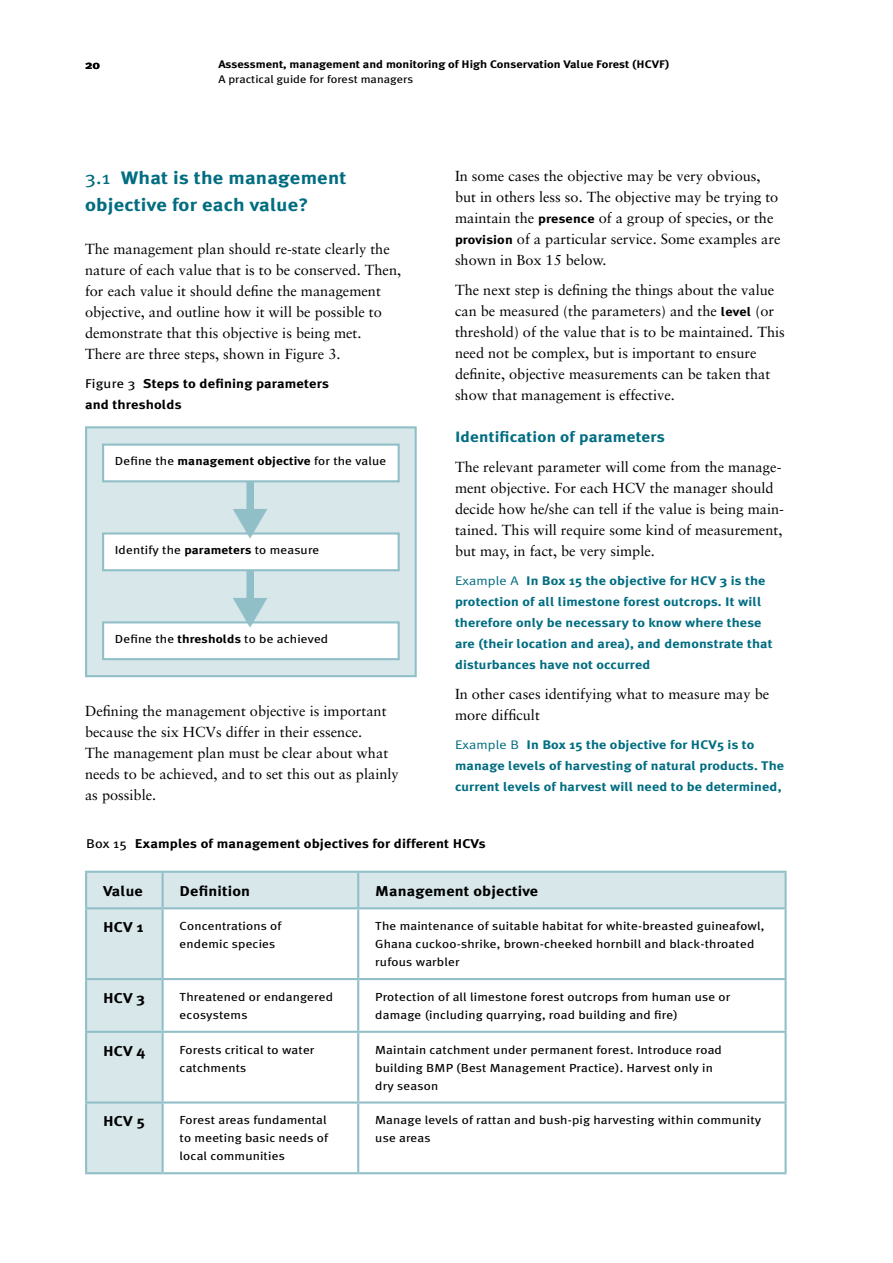
<style>
.page{position:relative;width:893px;height:1263px;background:#fff}
.page>*{position:absolute;margin:0;border:0;box-sizing:border-box;transform-origin:0 0}
.t1{font:700 18px/27px "Meta Plus";letter-spacing:.01em;color:#006d81;scale:1.15 1}
.t2{font:700 15px "Meta Plus";letter-spacing:.01em;color:#006d81;scale:1.15 1}
.t3{font:14.55px/21px "Sabon";color:#000}
.t4{font:700 14.25px "Meta Plus";letter-spacing:.01em;color:#000;scale:1.15 1}
.t5{font:700 12.75px/21px "Meta Plus";letter-spacing:.01em;color:#000;scale:1.15 1}
.t6{font:700 12.45px/21px "Meta Plus";letter-spacing:.01em;color:#006d81;scale:1.15 1}
.t7{font:700 12px "Meta Plus";color:#000;scale:1.15 1}
.t8{font:11.7px/18px "Meta Plus";letter-spacing:.01em;color:#000;scale:1.15 1}
.t9{font:700 10.95px "Meta Plus";color:#000;scale:1.15 1}
.t10{font:10.95px "Meta Plus";color:#000;scale:1.15 1}
.s1{font-weight:400}
.s2{font-weight:700}
.s3{font-family:"Meta Plus";font-weight:700;font-size:12.45px}
.s4{font-family:"Meta Plus Normal";font-weight:400}
</style>
<div class="page">
<div style="left:86px;top:427px;width:330px;height:249px;background:#d7e7ea"></div>
<div style="left:85px;top:426px;width:332px;height:251px;border:2px solid #91bfc8"></div>
<div style="left:246px;top:466px;width:8px;height:189px;background:#91bfc8"></div>
<div style="left:103px;top:445px;width:296px;height:36px;background:#fff"></div>
<div style="left:102px;top:444px;width:298px;height:38px;border:2px solid #91bfc8"></div>
<div style="left:103px;top:533px;width:296px;height:37px;background:#fff"></div>
<div style="left:102px;top:532px;width:298px;height:39px;border:2px solid #91bfc8"></div>
<div style="left:103px;top:622px;width:296px;height:37px;background:#fff"></div>
<div style="left:102px;top:621px;width:298px;height:39px;border:2px solid #91bfc8"></div>
<svg style="left:87px;top:873px;width:697px;height:299px"></svg>
<hr style="left:85px;top:871px;width:78px;height:2px;background:#91bfc8">
<hr style="left:85px;top:873px;width:2px;height:34px;background:#91bfc8">
<hr style="left:163px;top:871px;width:195px;height:2px;background:#91bfc8">
<hr style="left:162px;top:873px;width:2px;height:34px;background:#91bfc8">
<hr style="left:358px;top:871px;width:429px;height:2px;background:#91bfc8">
<hr style="left:357px;top:873px;width:2px;height:34px;background:#91bfc8">
<hr style="left:784px;top:873px;width:3px;height:34px;background:#91bfc8">
<hr style="left:85px;top:907px;width:78px;height:2px;background:#91bfc8">
<hr style="left:85px;top:909px;width:2px;height:69px;background:#91bfc8">
<hr style="left:85px;top:978px;width:78px;height:2px;background:#91bfc8">
<hr style="left:85px;top:980px;width:2px;height:51px;background:#91bfc8">
<hr style="left:85px;top:1031px;width:78px;height:2px;background:#91bfc8">
<hr style="left:85px;top:1033px;width:2px;height:68px;background:#91bfc8">
<hr style="left:85px;top:1101px;width:78px;height:2px;background:#91bfc8">
<hr style="left:85px;top:1103px;width:2px;height:69px;background:#91bfc8">
<hr style="left:85px;top:1172px;width:78px;height:2px;background:#91bfc8">
<hr style="left:163px;top:907px;width:195px;height:2px;background:#91bfc8">
<hr style="left:162px;top:909px;width:2px;height:69px;background:#91bfc8">
<hr style="left:358px;top:907px;width:429px;height:2px;background:#91bfc8">
<hr style="left:357px;top:909px;width:2px;height:69px;background:#91bfc8">
<hr style="left:784px;top:909px;width:3px;height:69px;background:#91bfc8">
<hr style="left:163px;top:978px;width:195px;height:2px;background:#91bfc8">
<hr style="left:162px;top:980px;width:2px;height:51px;background:#91bfc8">
<hr style="left:358px;top:978px;width:429px;height:2px;background:#91bfc8">
<hr style="left:357px;top:980px;width:2px;height:51px;background:#91bfc8">
<hr style="left:784px;top:980px;width:3px;height:51px;background:#91bfc8">
<hr style="left:163px;top:1031px;width:195px;height:2px;background:#91bfc8">
<hr style="left:162px;top:1033px;width:2px;height:68px;background:#91bfc8">
<hr style="left:358px;top:1031px;width:429px;height:2px;background:#91bfc8">
<hr style="left:357px;top:1033px;width:2px;height:68px;background:#91bfc8">
<hr style="left:784px;top:1033px;width:3px;height:68px;background:#91bfc8">
<hr style="left:163px;top:1101px;width:195px;height:2px;background:#91bfc8">
<hr style="left:162px;top:1103px;width:2px;height:69px;background:#91bfc8">
<hr style="left:358px;top:1101px;width:429px;height:2px;background:#91bfc8">
<hr style="left:357px;top:1103px;width:2px;height:69px;background:#91bfc8">
<hr style="left:784px;top:1103px;width:3px;height:69px;background:#91bfc8">
<hr style="left:163px;top:1172px;width:195px;height:2px;background:#91bfc8">
<hr style="left:358px;top:1172px;width:429px;height:2px;background:#91bfc8">
<svg style="left:233px;top:509px;width:35px;height:115px"></svg>
<p class="t7" style="left:85px;top:58px;width:15px">20</p>
<p class="t9" style="left:218px;top:58px;width:394px">Assessment, management and monitoring of High Conservation Value Forest (HCVF)</p>
<p class="t10" style="left:218px;top:73px;width:171px">A practical guide for forest managers</p>
<p class="t1" style="left:85px;top:164px;width:229px"><span class="s1">3.1</span> What is the management objective for each value?</p>
<p class="t3" style="left:85px;top:238px;width:318px">The management plan should re-state clearly the nature of each value that is to be conserved. Then, for each value it should define the management objective, and outline how it will be possible to demonstrate that this objective is being met.<br>There are three steps, shown in Figure 3.</p>
<p class="t5" style="left:85px;top:373px;width:214px"><span class="s1">Figure 3</span> Steps to defining parameters and thresholds</p>
<p class="t8" style="left:115px;top:452px;width:238px">Define the <span class="s2">management objective</span> for the value</p>
<p class="t8" style="left:115px;top:541px;width:179px">Identify the <span class="s2">parameters</span> to measure</p>
<p class="t8" style="left:115px;top:630px;width:187px">Define the <span class="s2">thresholds</span> to be achieved</p>
<p class="t3" style="left:85px;top:700px;width:315px">Defining the management objective is important because the six HCVs differ in their essence.<br>The management plan must be clear about what needs to be achieved, and to set this out as plainly as possible.</p>
<p class="t3" style="left:455px;top:166px;width:327px">In some cases the objective may be very obvious, but in others less so. The objective may be trying to maintain the <span class="s3">presence</span> of a group of species, or the <span class="s3">provision</span> of a particular service. Some examples are shown in Box 15 below.</p>
<p class="t3" style="left:455px;top:279px;width:331px">The next step is defining the things about the value can be measured (the parameters) and the <span class="s3">level</span> (or threshold) of the value that is to be maintained. This need not be complex, but is important to ensure definite, objective measurements can be taken that show that management is effective.</p>
<p class="t2" style="left:455px;top:428px;width:184px">Identification of parameters</p>
<p class="t3" style="left:455px;top:456px;width:331px">The relevant parameter will come from the manage&shy;ment objective. For each HCV the manager should decide how he/she can tell if the value is being main&shy;tained. This will require some kind of measurement, but may, in fact, be very simple.</p>
<p class="t6" style="left:455px;top:570px;width:278px"><span class="s4">Example A</span> In Box 15 the objective for HCV 3 is the protection of all limestone forest outcrops. It will therefore only be necessary to know where these are (their location and area), and demonstrate that disturbances have not occurred</p>
<p class="t3" style="left:455px;top:683px;width:316px">In other cases identifying what to measure may be more difficult</p>
<p class="t6" style="left:455px;top:734px;width:288px"><span class="s4">Example B</span> In Box 15 the objective for HCV5 is to manage levels of harvesting of natural products. The current levels of harvest will need to be determined,</p>
<p class="t5" style="left:86px;top:833px;width:349px"><span class="s1">Box 15</span> Examples of management objectives for different HCVs</p>
<p class="t4" style="left:103px;top:882px;width:36px">Value</p>
<p class="t4" style="left:180px;top:882px;width:63px">Definition</p>
<p class="t4" style="left:375px;top:882px;width:143px">Management objective</p>
<p class="t4" style="left:103px;top:919px;width:37px">HCV 1</p>
<p class="t8" style="left:180px;top:917px;width:90px">Concentrations of endemic species</p>
<p class="t8" style="left:375px;top:917px;width:340px">The maintenance of suitable habitat for white-breasted guineafowl,<br>Ghana cuckoo-shrike, brown-cheeked hornbill and black-throated rufous warbler</p>
<p class="t4" style="left:103px;top:990px;width:38px">HCV 3</p>
<p class="t8" style="left:180px;top:988px;width:135px">Threatened or endangered ecosystems</p>
<p class="t8" style="left:375px;top:988px;width:310px">Protection of all limestone forest outcrops from human use or damage (including quarrying, road building and fire)</p>
<p class="t4" style="left:103px;top:1042px;width:38px">HCV 4</p>
<p class="t8" style="left:180px;top:1040px;width:119px">Forests critical to water catchments</p>
<p class="t8" style="left:375px;top:1040px;width:303px">Maintain catchment under permanent forest. Introduce road building BMP (Best Management Practice). Harvest only in dry season</p>
<p class="t4" style="left:103px;top:1113px;width:38px">HCV 5</p>
<p class="t8" style="left:180px;top:1111px;width:131px">Forest areas fundamental to meeting basic needs of local communities</p>
<p class="t8" style="left:375px;top:1111px;width:337px">Manage levels of rattan and bush-pig harvesting within community use areas</p>
</div>
